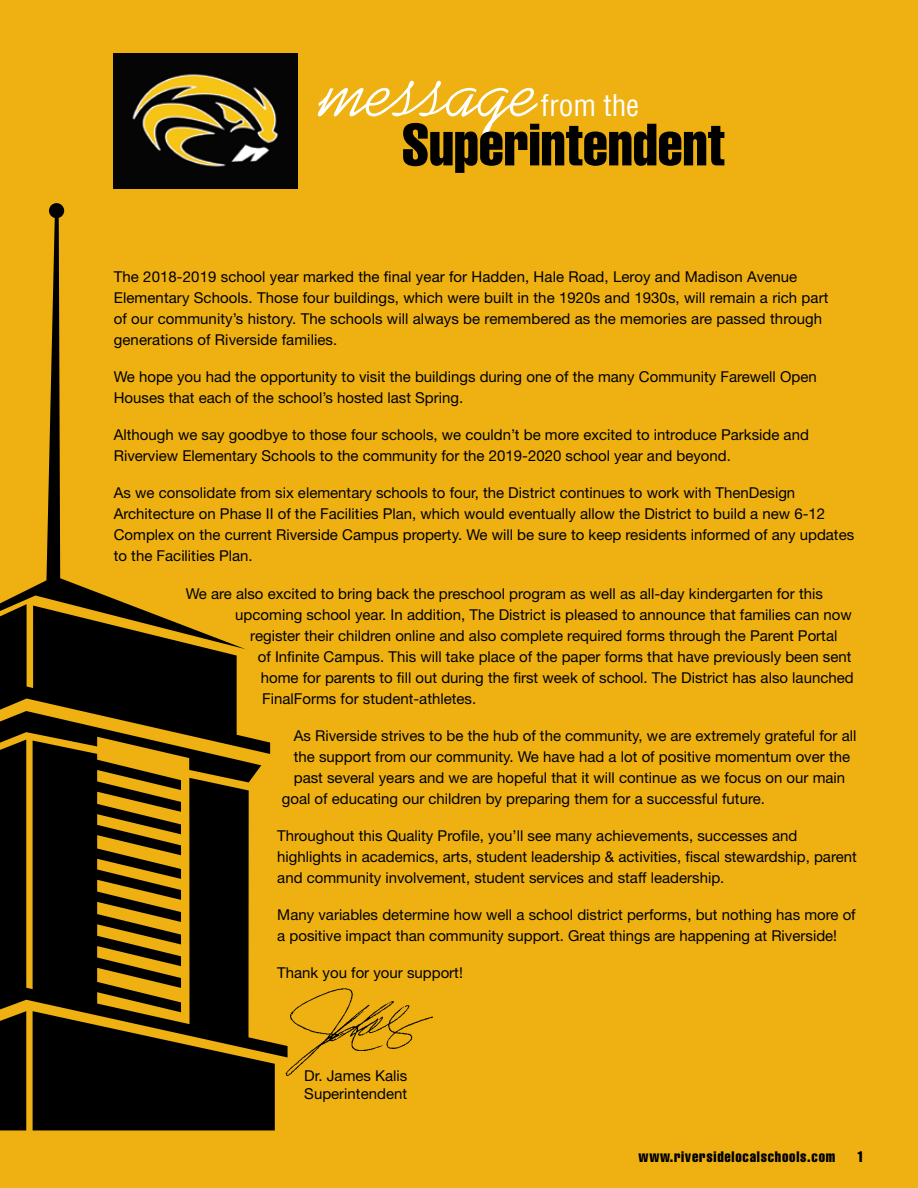
<style>
.page{position:relative;width:918px;height:1188px;background:#eeb111}
.page>*{position:absolute;margin:0;border:0;box-sizing:border-box;transform-origin:0 0}
.t1{font:78px "Kaufmann BT";color:#fff}
.t2{font:extra-condensed 58.5px "Helvetica";color:#000}
.t3{font:condensed 29.25px "Helvetica";color:#fff}
.t4{font:15px/21px "Helvetica Neue";color:#000}
.t5{font:extra-condensed 15px "Helvetica";letter-spacing:.05em;color:#000}
.s1{color:#eeb111}
</style>
<div class="page">
<svg style="left:0;top:669px;width:259px;height:71px"></svg>
<svg style="left:0;top:740px;width:271px;height:317px;fill:#000"></svg>
<div style="left:0;top:1011px;width:26px;height:119px;background:#000"></div>
<svg style="left:0;top:203px;width:245px;height:466px"></svg>
<svg style="left:33px;top:1011px;width:242px;height:119px;background:#1b1401"></svg>
<img style="left:114px;top:54px;width:184px;height:134px">
<img style="left:275px;top:988px;width:157px;height:88px">
<h1 class="t1" style="left:323px;top:45px;width:219px">message</h1>
<h3 class="t3" style="left:541px;top:87px;width:100px">from the</h3>
<h2 class="t2" style="left:402px;top:107px;width:325px">Superintendent</h2>
<p class="t4" style="left:114px;top:266px;width:716px">The 2018-2019 school year marked the final year for Hadden, Hale Road, Leroy and Madison Avenue Elementary Schools. Those four buildings, which were built in the 1920s and 1930s, will remain a rich part of our community’s history. The schools will always be remembered as the memories are passed through generations of Riverside families.</p>
<p class="t4" style="left:114px;top:366px;width:704px">We hope you had the opportunity to visit the buildings during one of the many Community Farewell Open<br>Houses that each of the school’s hosted last Spring.</p>
<p class="t4" style="left:114px;top:424px;width:697px">Although we say goodbye to those four schools, we couldn’t be more excited to introduce Parkside and<br>Riverview Elementary Schools to the community for the 2019-2020 school year and beyond.</p>
<p class="t4" style="left:114px;top:482px;width:742px">As we consolidate from six elementary schools to four, the District continues to work with ThenDesign Architecture on Phase II of the Facilities Plan, which would eventually allow the District to build a new 6-12<br>Complex on the current Riverside Campus property. We will be sure to keep residents informed of any updates to the Facilities Plan.</p>
<p class="t4" style="left:186px;top:583px;width:639px">We are also excited to bring back the preschool program as well as all-day kindergarten for this</p>
<p class="t4" style="left:235px;top:604px;width:618px">upcoming school year. In addition, The District is pleased to announce that families can now</p>
<p class="t4" style="left:250px;top:625px;width:589px">register their children online and also complete required forms through the Parent Portal</p>
<p class="t4" style="left:258px;top:646px;width:595px">of Infinite Campus. This will take place of the paper forms that have previously been sent</p>
<p class="t4" style="left:261px;top:667px;width:594px">home for parents to fill out during the first week of school. The District has also launched</p>
<p class="t4" style="left:262px;top:688px;width:215px">FinalForms for student-athletes.</p>
<p class="t4" style="left:294px;top:725px;width:564px">As Riverside strives to be the hub of the community, we are extremely grateful for all</p>
<p class="t4" style="left:294px;top:746px;width:558px">the support from our community. We have had a lot of positive momentum over the</p>
<p class="t4" style="left:294px;top:767px;width:553px">past several years and we are hopeful that it will continue as we focus on our main</p>
<p class="t4" style="left:282px;top:788px;width:485px">goal of educating our children by preparing them for a successful future.</p>
<p class="t4" style="left:277px;top:825px;width:581px">Throughout this Quality Profile, you’ll see many achievements, successes and highlights in academics, arts, student leadership &amp; activities, fiscal stewardship, parent and community involvement, student services and staff leadership.</p>
<p class="t4" style="left:277px;top:904px;width:580px">Many variables determine how well a school district performs, but nothing has more of a positive impact than community support. Great things are happening at Riverside!</p>
<p class="t4" style="left:277px;top:962px;width:187px">Thank you for your support!</p>
<p class="t4" style="left:304px;top:1066px;width:105px;line-height:18px">Dr. James Kalis<br>Superintendent</p>
<p class="t5" style="left:639px;top:1147px;width:227px">www.riversidelocalschools.com <span class="s1">|</span> 1</p>
</div>
